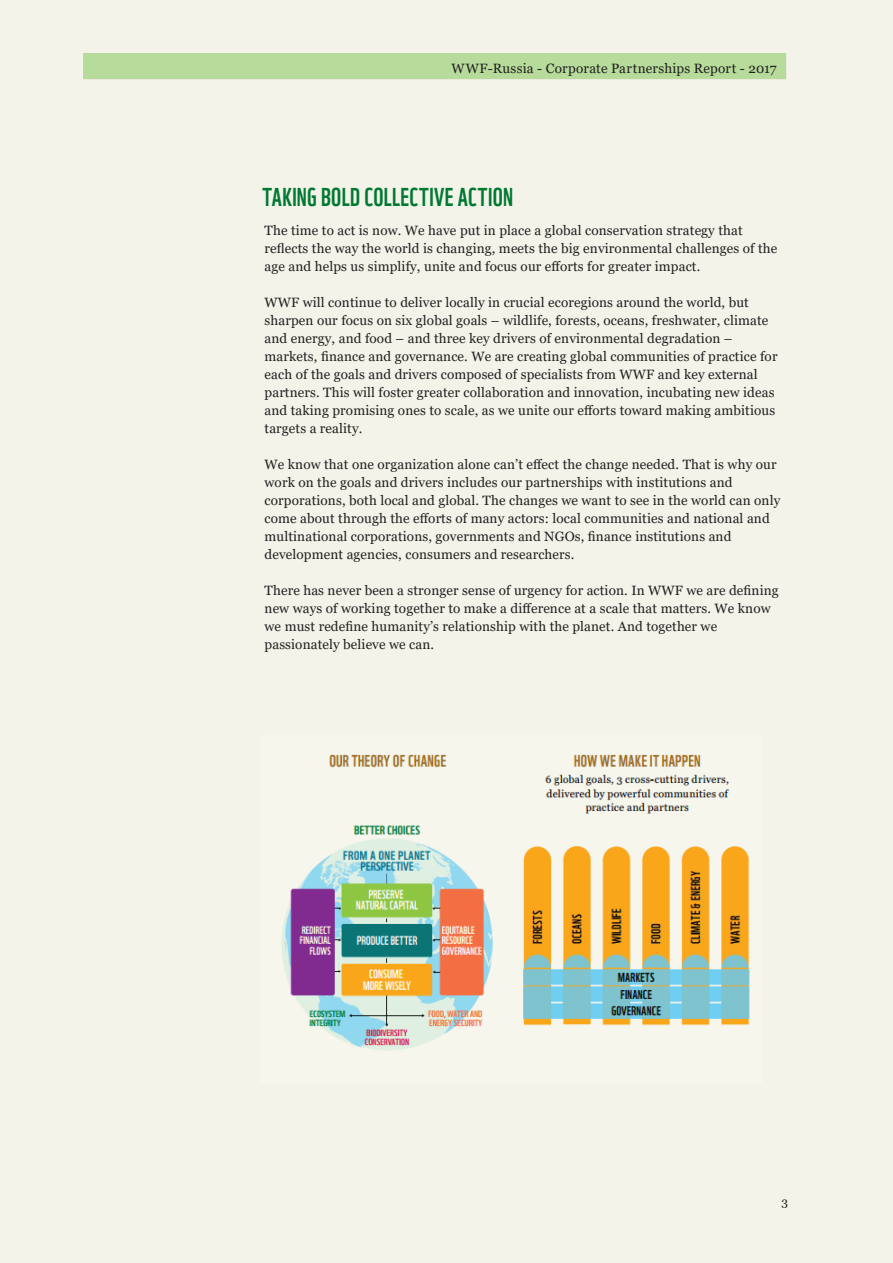
<style>
.page{position:relative;width:893px;height:1263px;background:#f4f3ea}
.page>*{position:absolute;margin:0;border:0;box-sizing:border-box;transform-origin:0 0}
.t1{font:25.2px "WWF";letter-spacing:.015em;color:#007931}
.t2{font:13.5px/18px "Georgia";letter-spacing:.01em;color:#231f20}
.t3{font:12px "Georgia";letter-spacing:.015em;color:#231f20}
</style>
<div class="page">
<div style="left:84px;top:54px;width:703px;height:26px;background:#eceadc"></div>
<div style="left:83px;top:54px;width:703px;height:25px;background:#b7db9b"></div>
<img style="left:282px;top:754px;width:468px;height:296px">
<p class="t3" style="left:558px;top:60px;width:221px">– Corporate Partnerships Report – 2016</p>
<p class="t3" style="left:483px;top:60px;width:221px">– Corporate Partnerships Report – 2016</p>
<p class="t2" style="left:452px;top:59px;width:327px">WWF-Russia - Corporate Partnerships Report - 2017</p>
<p class="t3" style="left:456px;top:60px;width:38px">WWF-</p>
<h1 class="t1" style="left:263px;top:177px;width:252px">TAKING BOLD COLLECTIVE ACTION</h1>
<p class="t2" style="left:265px;top:221px;width:514px">The time to act is now. We have put in place a global conservation strategy that reflects the way the world is changing, meets the big environmental challenges of the age and helps us simplify, unite and focus our efforts for greater impact.</p>
<p class="t2" style="left:265px;top:293px;width:514px">WWF will continue to deliver locally in crucial ecoregions around the world, but sharpen our focus on six global goals – wildlife, forests, oceans, freshwater, climate and energy, and food – and three key drivers of environmental degradation – markets, finance and governance. We are creating global communities of practice for each of the goals and drivers composed of specialists from WWF and key external partners. This will foster greater collaboration and innovation, incubating new ideas and taking promising ones to scale, as we unite our efforts toward making ambitious targets a reality.</p>
<p class="t2" style="left:265px;top:455px;width:517px">We know that one organization alone can’t effect the change needed. That is why our work on the goals and drivers includes our partnerships with institutions and corporations, both local and global. The changes we want to see in the world can only come about through the efforts of many actors: local communities and national and multinational corporations, governments and NGOs, finance institutions and development agencies, consumers and researchers.</p>
<p class="t2" style="left:265px;top:581px;width:516px">There has never been a stronger sense of urgency for action. In WWF we are defining new ways of working together to make a difference at a scale that matters. We know we must redefine humanity’s relationship with the planet. And together we passionately believe we can.</p>
<p class="t3" style="left:781px;top:1195px;width:8px">3</p>
</div>
